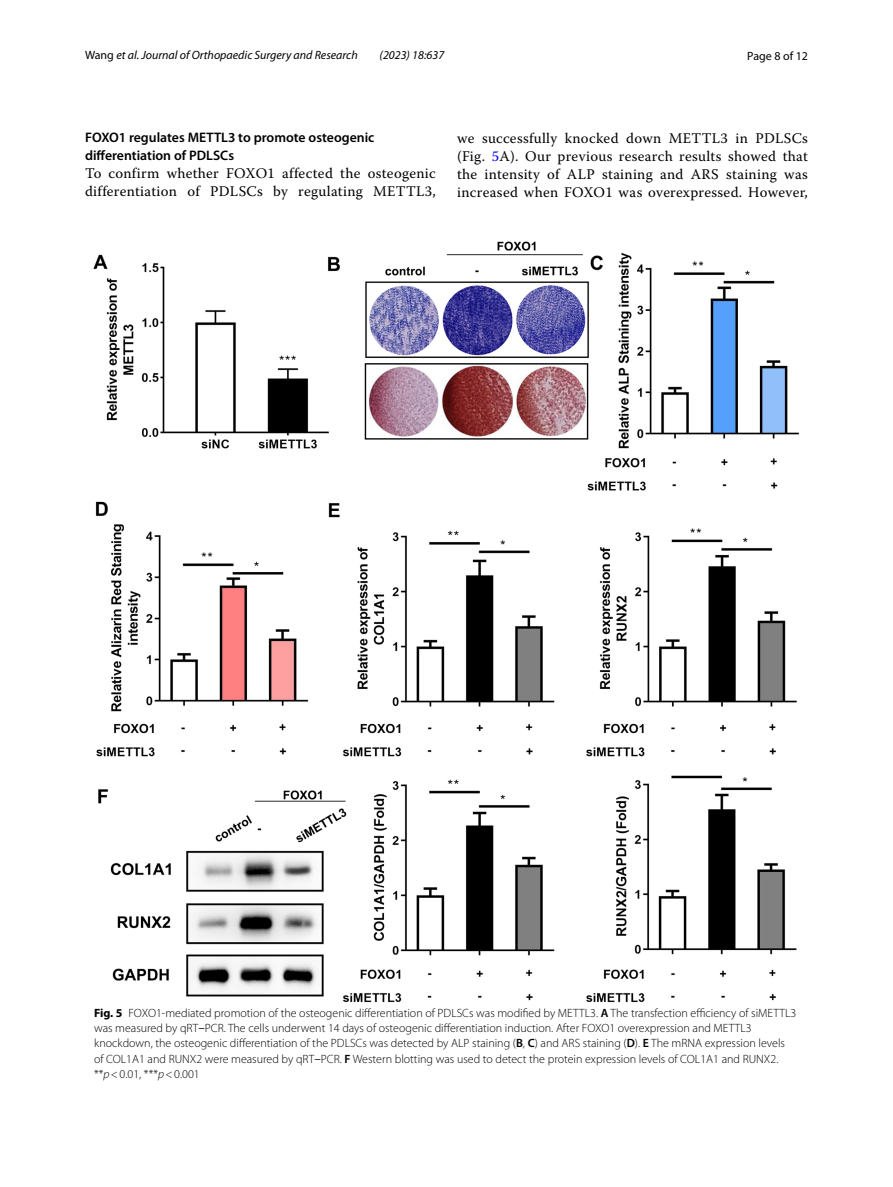
<style>
.page{position:relative;width:893px;height:1187px;background:#fff}
.page>*{position:absolute;margin:0;border:0;box-sizing:border-box;transform-origin:0 0}
.t1{font:14.7px/18px "Warnock Pro";letter-spacing:.02em;color:#000}
.t2{font:600 13.8px/18px "Myriad Pro";color:#000}
.t3{font:300 12px/15px "Myriad Pro";color:#000}
.t4{font:italic 12px "Myriad Pro";color:#000}
.t5{font:12px "Myriad Pro";color:#000}
.s1{font-style:normal}
.s2{color:#00f}
.s3{font-weight:700}
.s4{font-weight:600}
.s5{font-family:"Segoe UI";font-weight:400}
.s6{font-style:italic}
</style>
<div class="page">
<img style="left:94px;top:242px;width:705px;height:760px">
<p class="t4" style="left:85px;top:48px;width:274px"><span class="s1">Wang</span> et al. Journal of Orthopaedic Surgery and Research</p>
<p class="t4" style="left:380px;top:48px;width:66px">(2023) 18:637</p>
<p class="t5" style="left:747px;top:48px;width:62px">Page 8 of 12</p>
<p class="t2" style="left:85px;top:128px;width:291px">FOXO1 regulates METTL3 to promote osteogenic differentiation of PDLSCs</p>
<p class="t1" style="left:85px;top:164px;width:352px">To confirm whether FOXO1 affected the osteogenic differentiation of PDLSCs by regulating METTL3,</p>
<p class="t1" style="left:457px;top:128px;width:352px;text-align:justify">we successfully knocked down METTL3 in PDLSCs (Fig. <span class="s2">5</span>A). Our previous research results showed that the intensity of ALP staining and ARS staining was increased when FOXO1 was overexpressed. However,</p>
<p class="t3" style="left:94px;top:1006px;width:704px"><span class="s3">Fig. 5</span> FOXO1-mediated promotion of the osteogenic differentiation of PDLSCs was modified by METTL3. <span class="s4">A</span> The transfection efficiency of siMETTL3 was measured by qRT<span class="s5">‒</span>PCR. The cells underwent 14 days of osteogenic differentiation induction. After FOXO1 overexpression and METTL3 knockdown, the osteogenic differentiation of the PDLSCs was detected by ALP staining (<span class="s4">B</span>, <span class="s4">C</span>) and ARS staining (<span class="s4">D</span>). <span class="s4">E</span> The mRNA expression levels of COL1A1 and RUNX2 were measured by qRT<span class="s5">‒</span>PCR. <span class="s4">F</span> Western blotting was used to detect the protein expression levels of COL1A1 and RUNX2. **<span class="s6">p</span>&lt;0.01, ***<span class="s6">p</span>&lt;0.001</p>
</div>
